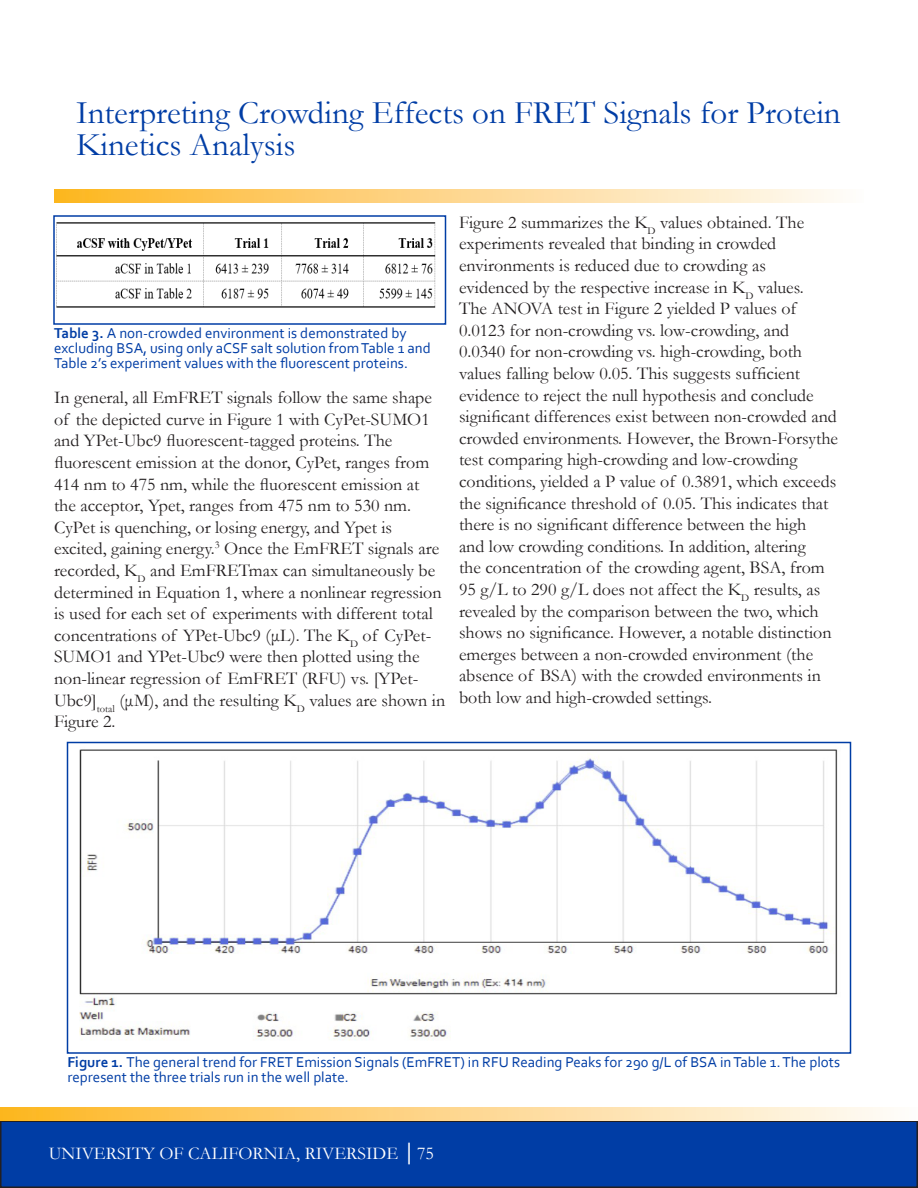
<style>
.page{position:relative;width:918px;height:1188px;background:#fff}
.page>*{position:absolute;margin:0;border:0;box-sizing:border-box;transform-origin:0 0}
.Figure-Table_Styles{font:33px/31.5px "Garamond";color:#003da5}
.Normal_Paragraph_Text_2{font:18px/21.6px "Garamond";color:#231f20}
.t1{font:18px "Garamond";color:#fff}
.Figure-Table_Styles-2{font:15px/15px "Corbel";color:#003da5}
.s1{font-weight:700}
</style>
<div class="page">
<div style="left:1px;top:1121px;width:916px;height:66px;background:#003da5"></div>
<div style="left:0;top:1120px;width:918px;height:68px;border:2px solid #231f20"></div>
<svg style="left:917px;top:1120px;width:1px;height:68px"></svg>
<svg style="left:54px;top:189px;width:783px;height:13px;background:#fdd78b"></svg>
<svg style="left:0;top:1107px;width:887px;height:13px;background:#fdd78b"></svg>
<img style="left:56px;top:222px;width:380px;height:86px">
<img style="left:79px;top:749px;width:759px;height:291px">
<div style="left:67px;top:742px;width:784px;height:312px;border:2px solid #003da5"></div>
<p class="Figure-Table_Styles" style="left:76px;top:96px;width:766px">Interpreting Crowding Effects on FRET Signals for Protein<br>Kinetics Analysis</p>
<p class="Figure-Table_Styles-2" style="left:54px;top:325px;width:378px"><span class="s1">Table 3.</span> A non-crowded environment is demonstrated by excluding BSA, using only aCSF salt solution from Table 1 and<br>Table 2’s experiment values with the fluorescent proteins.</p>
<p class="Normal_Paragraph_Text_2" style="left:54px;top:386px;width:393px">In general, all EmFRET signals follow the same shape of the depicted curve in Figure 1 with CyPet-SUMO1 and YPet-Ubc9 fluorescent-tagged proteins. The fluorescent emission at the donor, CyPet, ranges from 414 nm to 475 nm, while the fluorescent emission at the acceptor, Ypet, ranges from 475 nm to 530 nm.<br>CyPet is quenching, or losing energy, and Ypet is excited, gaining energy.<sup>3</sup> Once the EmFRET signals are recorded, K<sub>D</sub> and EmFRETmax can simultaneously be determined in Equation 1, where a nonlinear regression is used for each set of experiments with different total concentrations of YPet-Ubc9 (μL). The K<sub>D</sub> of CyPet-SUMO1 and YPet-Ubc9 were then plotted using the non-linear regression of EmFRET (RFU) vs. [YPet-Ubc9]<sub>total</sub> (μM), and the resulting K<sub>D</sub> values are shown in Figure 2.</p>
<p class="Normal_Paragraph_Text_2" style="left:459px;top:211px;width:381px">Figure 2 summarizes the K<sub>D</sub> values obtained. The experiments revealed that binding in crowded environments is reduced due to crowding as evidenced by the respective increase in K<sub>D</sub> values.<br>The ANOVA test in Figure 2 yielded P values of 0.0123 for non-crowding vs. low-crowding, and 0.0340 for non-crowding vs. high-crowding, both values falling below 0.05. This suggests sufficient evidence to reject the null hypothesis and conclude significant differences exist between non-crowded and crowded environments. However, the Brown-Forsythe test comparing high-crowding and low-crowding conditions, yielded a P value of 0.3891, which exceeds the significance threshold of 0.05. This indicates that there is no significant difference between the high<br>and low crowding conditions. In addition, altering<br>the concentration of the crowding agent, BSA, from 95 g/L to 290 g/L does not affect the K<sub>D</sub> results, as revealed by the comparison between the two, which shows no significance. However, a notable distinction emerges between a non-crowded environment (the absence of BSA) with the crowded environments in both low and high-crowded settings.</p>
<p class="Figure-Table_Styles-2" style="left:68px;top:1055px;width:774px"><span class="s1">Figure 1.</span> The general trend for FRET Emission Signals (EmFRET) in RFU Reading Peaks for 290 g/L of BSA in Table 1. The plots represent the three trials run in the well plate.</p>
<p class="t1" style="left:49px;top:1141px;width:387px">UNIVERSITY OF CALIFORNIA, RIVERSIDE │75</p>
</div>
